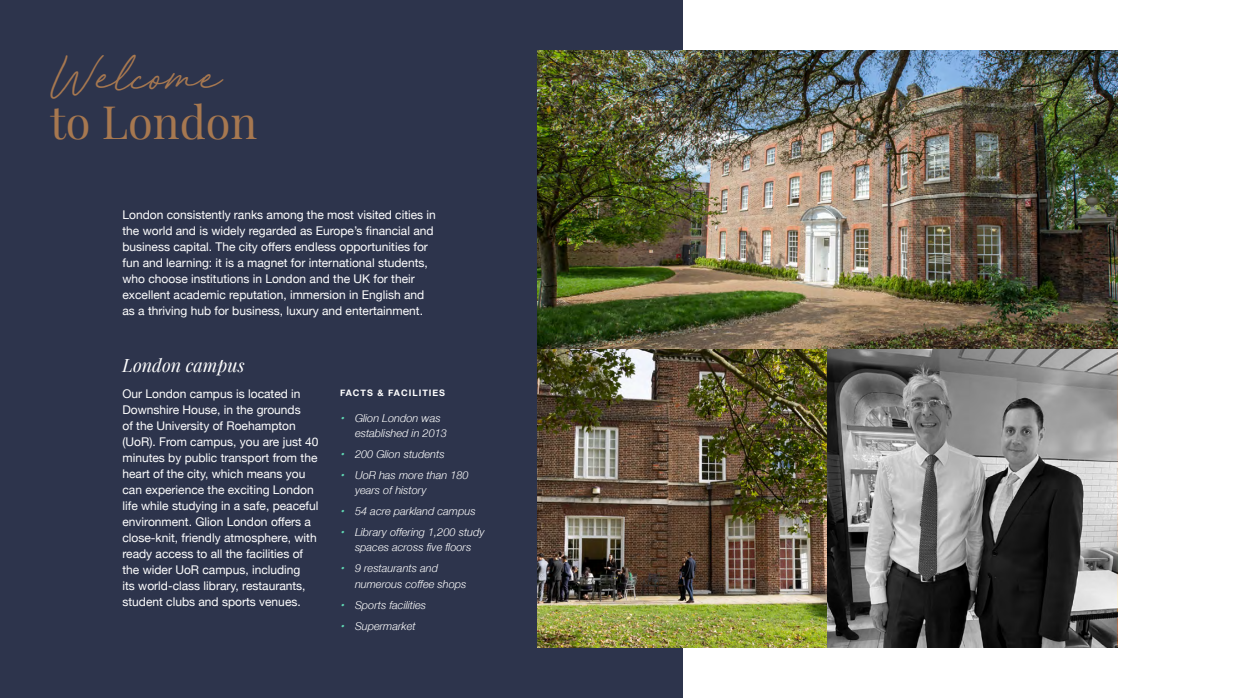
<style>
.page{position:relative;width:1240px;height:698px;background:#fff}
.page>*{position:absolute;margin:0;border:0;box-sizing:border-box;transform-origin:0 0}
.t1{font:45px "Playfair Display";color:#a77850}
.t2{font:45px "Red Vevet";color:#a77850}
.t3{font:italic 18px "Playfair Display";color:#fff}
.t4{font:12px/16px "Helvetica Neue";color:#fff}
.t5{font:italic 11px/15px "Helvetica Neue";color:#fff}
.t6{font:700 9px "Helvetica Neue";letter-spacing:.11em;color:#fff}
.s1{font-weight:700;color:#5fd5b1}
</style>
<div class="page">
<div style="left:0;top:0;width:682px;height:698px;background:#2d344c"></div>
<img style="left:538px;top:50px;width:580px;height:598px">
<svg style="left:828px;top:349px;width:290px;height:299px;background:#6f6f6f"></svg>
<h1 class="t2" style="left:50px;top:44px;width:173px">Welcome</h1>
<h1 class="t1" style="left:50px;top:87px;width:209px">to London</h1>
<p class="t4" style="left:122px;top:208px;width:315px">London consistently ranks among the most visited cities in the world and is widely regarded as Europe’s financial and business capital. The city offers endless opportunities for fun and learning: it is a magnet for international students, who choose institutions in London and the UK for their excellent academic reputation, immersion in English and as a thriving hub for business, luxury and entertainment.</p>
<h2 class="t3" style="left:122px;top:351px;width:124px">London campus</h2>
<p class="t4" style="left:122px;top:387px;width:198px">Our London campus is located in Downshire House, in the grounds<br>of the University of Roehampton (UoR). From campus, you are just 40 minutes by public transport from the heart of the city, which means you can experience the exciting London life while studying in a safe, peaceful environment. Glion London offers a close-knit, friendly atmosphere, with ready access to all the facilities of the wider UoR campus, including<br>its world-class library, restaurants, student clubs and sports venues.</p>
<p class="t6" style="left:340px;top:386px;width:107px">FACTS &amp; FACILITIES</p>
<p class="t5" style="left:355px;top:411px;width:94px;text-indent:-15px"><span class="s1">•</span> Glion London was established in 2013</p>
<p class="t5" style="left:340px;top:447px;width:106px"><span class="s1">•</span> 200 Glion students</p>
<p class="t5" style="left:355px;top:468px;width:115px;text-indent:-15px"><span class="s1">•</span> UoR has more than 180 years of history</p>
<p class="t5" style="left:340px;top:504px;width:137px"><span class="s1">•</span> 54 acre parkland campus</p>
<p class="t5" style="left:340px;top:525px;width:146px;text-align:center"><span class="s1">•</span> Library offering 1,200 study spaces across five floors</p>
<p class="t5" style="left:355px;top:561px;width:113px;text-indent:-15px"><span class="s1">•</span> 9 restaurants and numerous coffee shops</p>
<p class="t5" style="left:340px;top:597px;width:88px"><span class="s1">•</span> Sports facilities</p>
<p class="t5" style="left:340px;top:618px;width:77px"><span class="s1">•</span> Supermarket</p>
</div>
